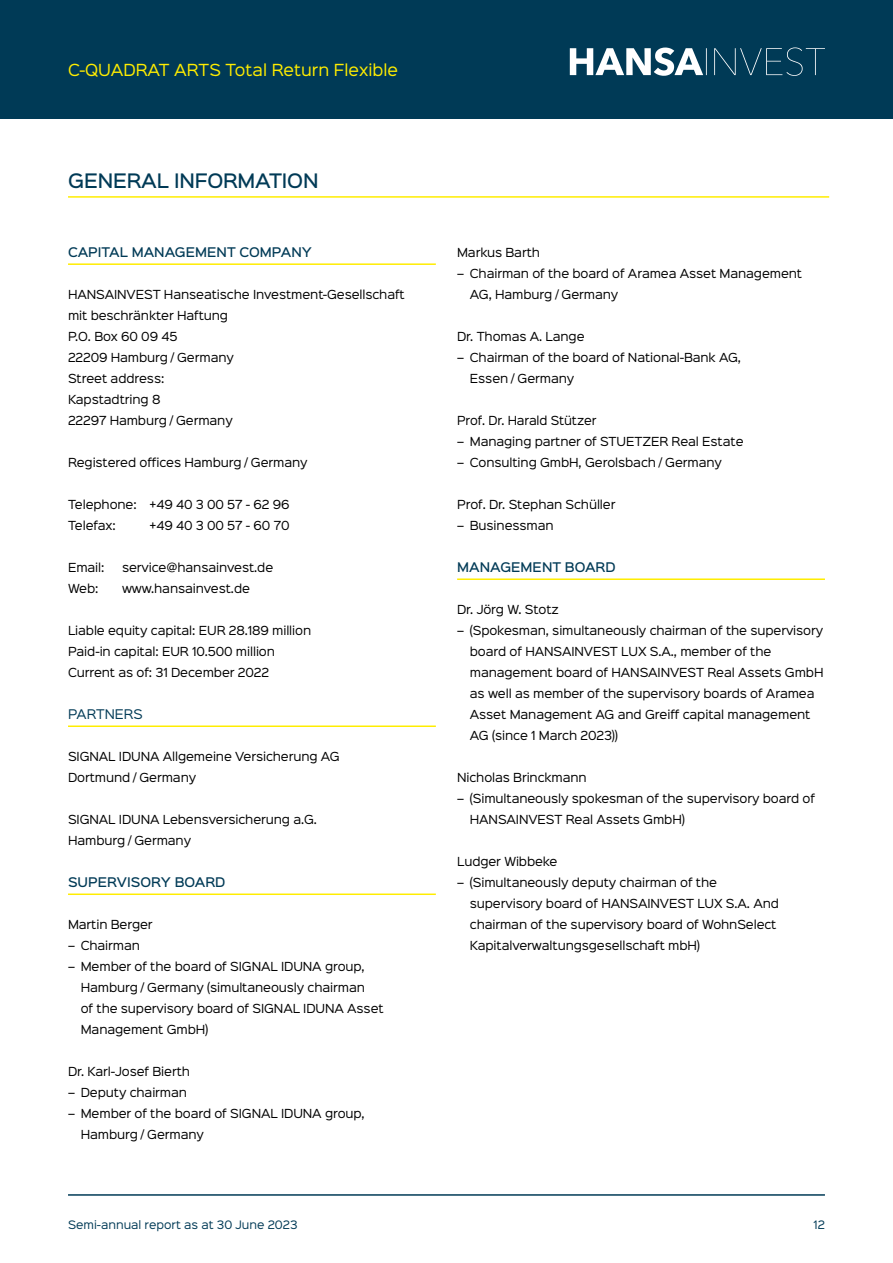
<style>
.page{position:relative;width:893px;height:1263px;background:#fff}
.page>*{position:absolute;margin:0;border:0;box-sizing:border-box;transform-origin:0 0}
.t1{font:500 18px "Sinkin Sans 500";letter-spacing:-.01em;color:#003a56}
.t2{font:15px "Sinkin Sans 400";color:#ffed00}
.t3{font:500 12px "Sinkin Sans 500";color:#003a56}
.t4{font:12px "Sinkin Sans 400";color:#003a56}
.t5{font:11.25px/21px "Sinkin Sans 400";letter-spacing:-.01em;color:#000}
.t6{font:10.5px "Sinkin Sans 400";color:#003a56}
</style>
<div class="page">
<div style="left:0;top:0;width:893px;height:119px;background:#003a56"></div>
<svg style="left:570px;top:47px;width:255px;height:29px"></svg>
<hr style="left:68px;top:1194px;width:757px;height:2px;background:#003a56">
<hr style="left:68px;top:196px;width:761px;height:2px;background:#ffed00">
<hr style="left:68px;top:263px;width:368px;height:2px;background:#ffed00">
<hr style="left:68px;top:725px;width:368px;height:2px;background:#ffed00">
<hr style="left:68px;top:893px;width:368px;height:2px;background:#ffed00">
<hr style="left:457px;top:578px;width:368px;height:2px;background:#ffed00">
<h2 class="t2" style="left:68px;top:57px;width:331px">C-QUADRAT ARTS Total Return Flexible</h2>
<h1 class="t1" style="left:68px;top:165px;width:252px">GENERAL INFORMATION</h1>
<p class="t3" style="left:68px;top:242px;width:245px">CAPITAL MANAGEMENT COMPANY</p>
<p class="t5" style="left:68px;top:283px;width:338px">HANSAINVEST Hanseatische Investment-Gesellschaft mit beschränkter Haftung<br>P.O. Box 60 09 45<br>22209 Hamburg / Germany<br>Street address:<br>Kapstadtring 8<br>22297 Hamburg / Germany</p>
<p class="t5" style="left:68px;top:451px;width:241px">Registered offices Hamburg / Germany</p>
<p class="t5" style="left:68px;top:493px;width:223px">Telephone: +49 40 3 00 57 - 62 96<br>Telefax:</p>
<p class="t5" style="left:149px;top:514px;width:142px">+49 40 3 00 57 - 60 70</p>
<p class="t5" style="left:68px;top:556px;width:38px">Email:</p>
<p class="t5" style="left:122px;top:556px;width:153px">service@hansainvest.de</p>
<p class="t5" style="left:68px;top:577px;width:32px">Web:</p>
<p class="t5" style="left:122px;top:577px;width:129px">www.hansainvest.de</p>
<p class="t5" style="left:68px;top:619px;width:245px">Liable equity capital: EUR 28.189 million<br>Paid-in capital: EUR 10.500 million<br>Current as of: 31 December 2022</p>
<p class="t4" style="left:68px;top:704px;width:76px">PARTNERS</p>
<p class="t5" style="left:68px;top:745px;width:273px">SIGNAL IDUNA Allgemeine Versicherung AG<br>Dortmund / Germany</p>
<p class="t5" style="left:68px;top:808px;width:251px">SIGNAL IDUNA Lebensversicherung a.G.<br>Hamburg / Germany</p>
<p class="t3" style="left:68px;top:872px;width:159px">SUPERVISORY BOARD</p>
<p class="t5" style="left:68px;top:913px;width:86px">Martin Berger</p>
<p class="t5" style="left:68px;top:934px;width:73px">– Chairman</p>
<p class="t5" style="left:81px;top:955px;width:304px;text-indent:-13px">– Member of the board of SIGNAL IDUNA group, Hamburg / Germany (simultaneously chairman<br>of the supervisory board of SIGNAL IDUNA Asset Management GmbH)</p>
<p class="t5" style="left:68px;top:1060px;width:124px">Dr. Karl-Josef Bierth</p>
<p class="t5" style="left:68px;top:1081px;width:121px">– Deputy chairman</p>
<p class="t5" style="left:81px;top:1102px;width:286px;text-indent:-13px">– Member of the board of SIGNAL IDUNA group,<br>Hamburg / Germany</p>
<p class="t5" style="left:457px;top:241px;width:84px">Markus Barth</p>
<p class="t5" style="left:470px;top:262px;width:334px;text-indent:-13px">– Chairman of the board of Aramea Asset Management<br>AG, Hamburg / Germany</p>
<p class="t5" style="left:457px;top:325px;width:129px">Dr. Thomas A. Lange</p>
<p class="t5" style="left:470px;top:346px;width:273px;text-indent:-13px">– Chairman of the board of National-Bank AG,<br>Essen / Germany</p>
<p class="t5" style="left:457px;top:409px;width:141px">Prof. Dr. Harald Stützer</p>
<p class="t5" style="left:457px;top:430px;width:288px">– Managing partner of STUETZER Real Estate</p>
<p class="t5" style="left:457px;top:451px;width:266px">– Consulting GmbH, Gerolsbach / Germany</p>
<p class="t5" style="left:457px;top:493px;width:160px">Prof. Dr. Stephan Schüller</p>
<p class="t5" style="left:457px;top:514px;width:98px">– Businessman</p>
<p class="t3" style="left:457px;top:557px;width:160px">MANAGEMENT BOARD</p>
<p class="t5" style="left:457px;top:598px;width:103px">Dr. Jörg W. Stotz</p>
<p class="t5" style="left:470px;top:619px;width:355px;text-indent:-13px">– (Spokesman, simultaneously chairman of the supervisory board of HANSAINVEST LUX S.A., member of the management board of HANSAINVEST Real Assets GmbH as well as member of the supervisory boards of Aramea Asset Management AG and Greiff capital management AG (since 1 March 2023))</p>
<p class="t5" style="left:457px;top:766px;width:131px">Nicholas Brinckmann</p>
<p class="t5" style="left:470px;top:787px;width:347px;text-indent:-13px">– (Simultaneously spokesman of the supervisory board of<br>HANSAINVEST Real Assets GmbH)</p>
<p class="t5" style="left:457px;top:850px;width:102px">Ludger Wibbeke</p>
<p class="t5" style="left:470px;top:871px;width:311px;text-indent:-13px">– (Simultaneously deputy chairman of the supervisory board of HANSAINVEST LUX S.A. And chairman of the supervisory board of WohnSelect Kapitalverwaltungsgesellschaft mbH)</p>
<p class="t6" style="left:68px;top:1216px;width:231px">Semi-annual report as at 30 June 2023</p>
<p class="t6" style="left:814px;top:1216px;width:13px">12</p>
</div>
